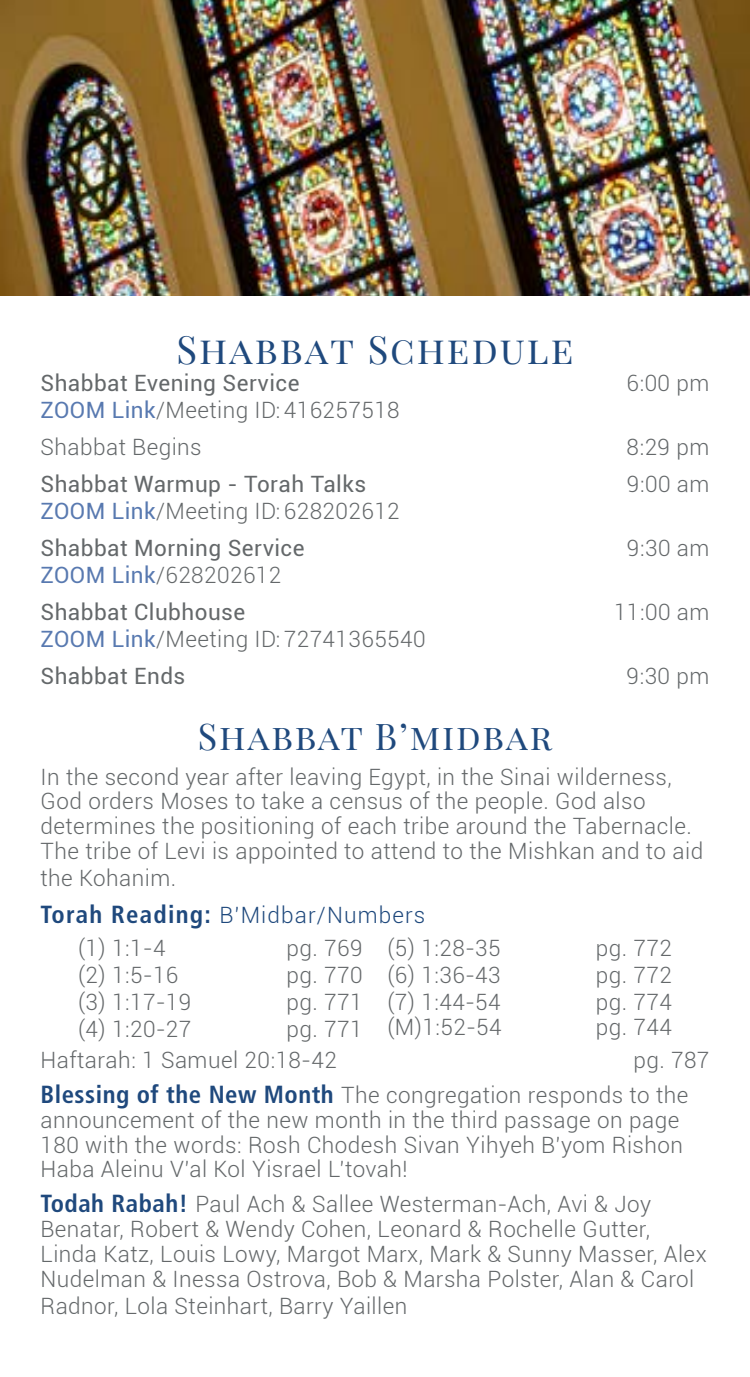
<style>
.page{position:relative;width:750px;height:1377px;background:#fff}
.page>*{position:absolute;margin:0;border:0;box-sizing:border-box;transform-origin:0 0}
.t1{font:38.25px "Playfair Display SC";letter-spacing:.05em;color:#1f497d}
.t2{font:36px "Playfair Display SC";letter-spacing:.05em;color:#1f497d}
.t3{font:300 22.5px/24.8px "Roboto";letter-spacing:.02em;color:#64686a}
.t4{font:22.5px/37.1px "Roboto";letter-spacing:.02em;color:#64686a}
.t5{font:300 22.5px/37.1px "Roboto";letter-spacing:.05em;color:#1f497d}
.s1{font-weight:400;color:#5879b0}
.s2{color:#5879b0}
.s3{font-weight:300}
.s4{font-weight:400}
.s5{color:#64686a}
.s6{font-family:"Frutiger";font-weight:700;font-stretch:condensed;font-size:24.75px}
.s7{font-family:"Frutiger";font-weight:700;font-stretch:condensed;font-size:24.75px;color:#1f497d}
</style>
<div class="page">
<img style="left:0;top:0;width:749px;height:296px">
<h1 class="t1" style="left:176px;top:326px;width:398px">Shabbat Schedule</h1>
<p class="t4" style="left:40px;top:363px;width:260px">Shabbat Evening Service</p>
<p class="t3" style="left:626px;top:370px;width:84px">6:00 pm</p>
<p class="t3" style="left:40px;top:390px;width:360px;line-height:37.1px"><span class="s1">ZOOM Link</span>/Meeting ID: 416257518<br>Shabbat Begins</p>
<p class="t3" style="left:626px;top:434px;width:84px">8:29 pm</p>
<p class="t4" style="left:40px;top:465px;width:327px">Shabbat Warmup - Torah Talks</p>
<p class="t3" style="left:626px;top:471px;width:84px">9:00 am</p>
<p class="t4" style="left:40px;top:492px;width:360px"><span class="s2">ZOOM Link</span><span class="s3">/Meeting ID: 628202612<br></span>Shabbat Morning Service</p>
<p class="t3" style="left:626px;top:535px;width:84px">9:30 am</p>
<p class="t4" style="left:40px;top:556px;width:242px"><span class="s2">ZOOM Link</span><span class="s3">/628202612<br></span>Shabbat Clubhouse</p>
<p class="t3" style="left:40px;top:620px;width:386px;line-height:37.1px"><span class="s1">ZOOM Link</span>/Meeting ID: 72741365540<br><span class="s4">Shabbat Ends</span></p>
<p class="t3" style="left:613px;top:599px;width:97px">11:00 am</p>
<p class="t3" style="left:626px;top:663px;width:84px">9:30 pm</p>
<h2 class="t2" style="left:198px;top:714px;width:356px">Shabbat B’midbar</h2>
<p class="t3" style="left:40px;top:763px;width:664px">In the second year after leaving Egypt, in the Sinai wilderness, God orders Moses to take a census of the people. God also determines the positioning of each tribe around the Tabernacle.<br>The tribe of Levi is appointed to attend to the Mishkan and to aid</p>
<p class="t5" style="left:40px;top:858px;width:386px"><span class="s5">the Kohanim.<br></span><span class="s6">Torah Reading:</span> B’Midbar/Numbers</p>
<p class="t3" style="left:78px;top:935px;width:89px">(1) 1:1-4</p>
<p class="t3" style="left:286px;top:935px;width:78px">pg. 769</p>
<p class="t3" style="left:78px;top:962px;width:102px">(2) 1:5-16</p>
<p class="t3" style="left:286px;top:962px;width:78px">pg. 770</p>
<p class="t3" style="left:78px;top:989px;width:115px">(3) 1:17-19</p>
<p class="t3" style="left:286px;top:989px;width:78px">pg. 771</p>
<p class="t3" style="left:78px;top:1016px;width:115px">(4) 1:20-27</p>
<p class="t3" style="left:286px;top:1016px;width:78px">pg. 771</p>
<p class="t3" style="left:387px;top:935px;width:115px">(5) 1:28-35</p>
<p class="t3" style="left:595px;top:935px;width:78px">pg. 772</p>
<p class="t3" style="left:387px;top:962px;width:115px">(6) 1:36-43</p>
<p class="t3" style="left:595px;top:962px;width:78px">pg. 772</p>
<p class="t3" style="left:387px;top:989px;width:115px">(7) 1:44-54</p>
<p class="t3" style="left:595px;top:989px;width:78px">pg. 774</p>
<p class="t3" style="left:387px;top:1014px;width:116px">(M)1:52-54</p>
<p class="t3" style="left:595px;top:1014px;width:78px">pg. 744</p>
<p class="t3" style="left:41px;top:1047px;width:297px">Haftarah: 1 Samuel 20:18-42</p>
<p class="t3" style="left:40px;top:1042px;width:670px;line-height:34.9px;text-indent:592px">pg. 787<br><span class="s7">Blessing of the New Month</span> The congregation responds to the</p>
<p class="t3" style="left:40px;top:1107px;width:643px">announcement of the new month in the third passage on page<br>180 with the words: Rosh Chodesh Sivan Yihyeh B’yom Rishon<br>Haba Aleinu V’al Kol Yisrael L’tovah!</p>
<p class="t3" style="left:40px;top:1191px;width:667px"><span class="s7">Todah Rabah!</span> Paul Ach &amp; Sallee Westerman-Ach, Avi &amp; Joy Benatar, Robert &amp; Wendy Cohen, Leonard &amp; Rochelle Gutter, Linda Katz, Louis Lowy, Margot Marx, Mark &amp; Sunny Masser, Alex Nudelman &amp; Inessa Ostrova, Bob &amp; Marsha Polster, Alan &amp; Carol</p>
<p class="t3" style="left:41px;top:1292px;width:368px">Radnor, Lola Steinhart, Barry Yaillen</p>
</div>
